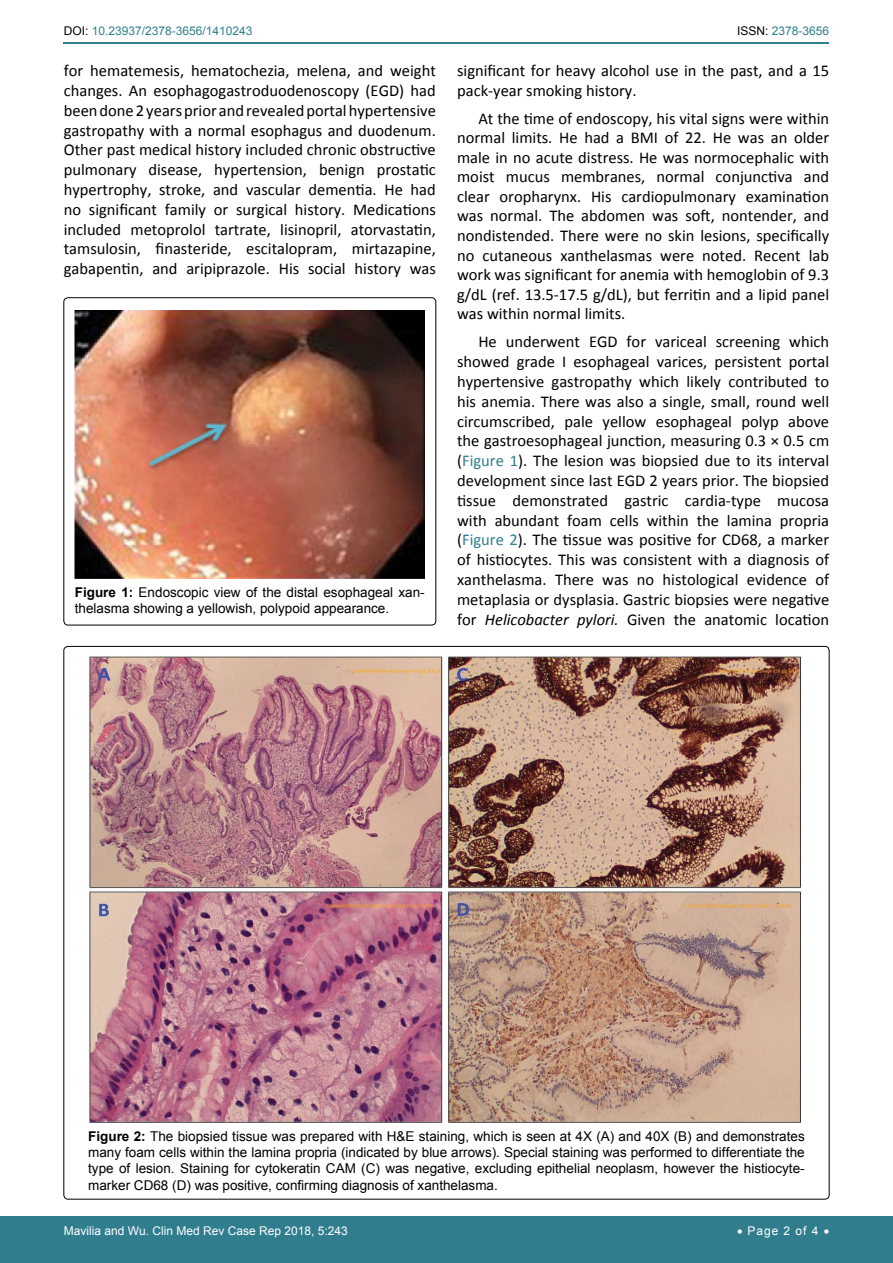
<style>
.page{position:relative;width:893px;height:1263px;background:#fff}
.page>*{position:absolute;margin:0;border:0;box-sizing:border-box;transform-origin:0 0}
.t1{font:16.5px/19.8px "Calibri";color:#000;text-align:justify}
.t2{font:13.5px/16.2px "Arial";color:#000}
.t3{font:12px "Arial";color:#fff}
.t4{font:12px "Arial";color:#30808d}
.s1{color:#000}
.s2{font-weight:700}
.s3{color:#30808d}
.s4{font-style:italic}
</style>
<div class="page">
<hr style="left:64px;top:43px;width:765px;height:1px;background:#30808d">
<div style="left:0;top:1217px;width:893px;height:46px;background:#307d8d"></div>
<div style="left:64px;top:298px;width:372px;height:327px;border:1px solid #000;border-radius:4px"></div>
<img style="left:75px;top:310px;width:350px;height:268px">
<img style="left:88px;top:656px;width:714px;height:467px">
<p class="t4" style="left:64px;top:23px;width:190px"><span class="s1">DOI:</span> 10.23937/2378-3656/1410243</p>
<p class="t4" style="left:737px;top:23px;width:94px"><span class="s1">ISSN:</span> 2378-3656</p>
<p class="t1" style="left:64px;top:61px;width:374px">for hematemesis, hematochezia, melena, and weight changes. An esophagogastroduodenoscopy (EGD) had been done 2 years prior and revealed portal hypertensive gastropathy with a normal esophagus and duodenum.<br>Other past medical history included chronic obstructive pulmonary disease, hypertension, benign prostatic hypertrophy, stroke, and vascular dementia. He had no significant family or surgical history. Medications included metoprolol tartrate, lisinopril, atorvastatin, tamsulosin, finasteride, escitalopram, mirtazapine, gabapentin, and aripiprazole. His social history was</p>
<p class="t2" style="left:75px;top:584px;width:351px"><span class="s2">Figure 1:</span> Endoscopic view of the distal esophageal xan&shy;thelasma showing a yellowish, polypoid appearance.</p>
<p class="t1" style="left:457px;top:61px;width:374px">significant for heavy alcohol use in the past, and a 15 pack-year smoking history.</p>
<p class="t1" style="left:457px;top:109px;width:374px;text-indent:21px">At the time of endoscopy, his vital signs were within normal limits. He had a BMI of 22. He was an older male in no acute distress. He was normocephalic with moist mucus membranes, normal conjunctiva and clear oropharynx. His cardiopulmonary examination was normal. The abdomen was soft, nontender, and nondistended. There were no skin lesions, specifically no cutaneous xanthelasmas were noted. Recent lab work was significant for anemia with hemoglobin of 9.3 g/dL (ref. 13.5-17.5 g/dL), but ferritin and a lipid panel was within normal limits.</p>
<p class="t1" style="left:457px;top:332px;width:374px;text-indent:21px">He underwent EGD for variceal screening which showed grade I esophageal varices, persistent portal hypertensive gastropathy which likely contributed to his anemia. There was also a single, small, round well circumscribed, pale yellow esophageal polyp above the gastroesophageal junction, measuring 0.3 × 0.5 cm (<span class="s3">Figure 1</span>). The lesion was biopsied due to its interval development since last EGD 2 years prior. The biopsied tissue demonstrated gastric cardia-type mucosa with abundant foam cells within the lamina propria (<span class="s3">Figure 2</span>). The tissue was positive for CD68, a marker of histiocytes. This was consistent with a diagnosis of xanthelasma. There was no histological evidence of metaplasia or dysplasia. Gastric biopsies were negative for <span class="s4">Helicobacter pylori.</span> Given the anatomic location</p>
<p class="t2" style="left:88px;top:1128px;width:718px;text-align:justify"><span class="s2">Figure 2:</span> The biopsied tissue was prepared with H&amp;E staining, which is seen at 4X (A) and 40X (B) and demonstrates many foam cells within the lamina propria (indicated by blue arrows). Special staining was performed to differentiate the type of lesion. Staining for cytokeratin CAM (C) was negative, excluding epithelial neoplasm, however the histiocyte&shy;marker CD68 (D) was positive, confirming diagnosis of xanthelasma.</p>
<p class="t3" style="left:64px;top:1223px;width:286px">Mavilia and Wu. Clin Med Rev Case Rep 2018, 5:243</p>
<p class="t3" style="left:737px;top:1223px;width:94px">• Page 2 of 4 •</p>
</div>
